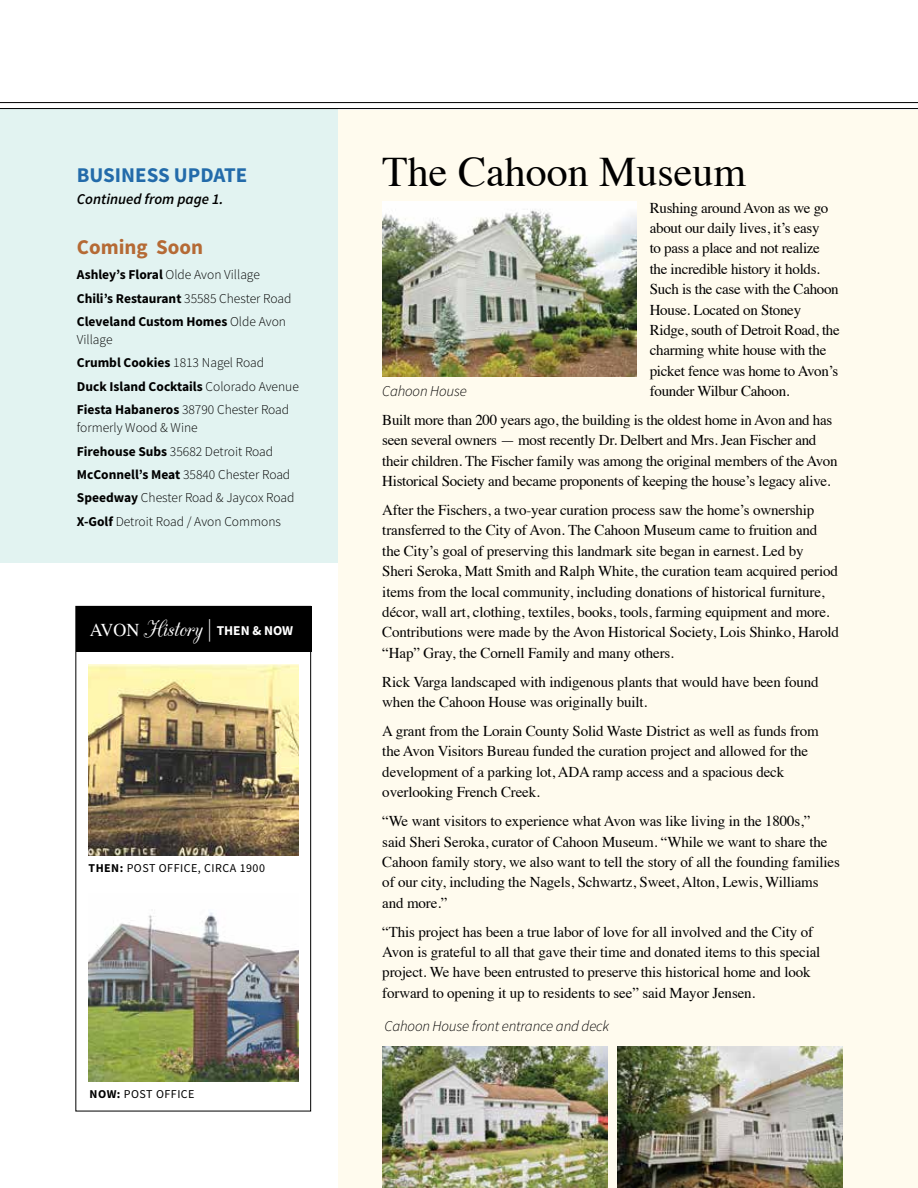
<style>
.page{position:relative;width:918px;height:1188px;background:#fff}
.page>*{position:absolute;margin:0;border:0;box-sizing:border-box;transform-origin:0 0}
.t1{font:42px "Times";color:#000}
.t2{font:700 21px "Source Sans Pro";color:#236baa}
.t3{font:700 21px "Source Sans Pro";color:#b56a35}
.t4{font:15px/20.4px "Times";letter-spacing:-.01em;color:#000}
.t5{font:italic 300 15px "Source Sans Pro";letter-spacing:-.01em;color:#000}
.t6{font:italic 600 15px "Source Sans Pro";color:#000}
.t7{font:300 13.5px/23.4px "Source Sans Pro";color:#000}
.t8{font:700 13.5px/23.4px "Source Sans Pro";color:#000}
.t9{font:700 13.5px "Source Sans Pro";color:#fff}
.t10{font:12px "Source Sans Pro";letter-spacing:.04em;color:#000}
.s1{font-weight:300}
.s2{font-weight:700}
.s3{font-family:"Times";font-weight:400;font-size:18px}
.s4{font-family:"CAC Champagne";font-weight:400;font-size:27px}
.s5{font-weight:300;font-size:22.5px}
</style>
<div class="page">
<div style="left:338px;top:111px;width:580px;height:1077px;background:#fffbee"></div>
<div style="left:0;top:108px;width:338px;height:454px;background:#e2f3f1"></div>
<hr style="left:0;top:108px;width:918px;height:1px;background:#000">
<hr style="left:0;top:102px;width:918px;height:1px;background:#000">
<div style="left:76px;top:606px;width:235px;height:46px;background:#000"></div>
<img style="left:382px;top:1047px;width:225px;height:141px">
<img style="left:618px;top:1046px;width:225px;height:142px">
<img style="left:382px;top:202px;width:254px;height:175px">
<img style="left:89px;top:665px;width:209px;height:190px">
<img style="left:89px;top:912px;width:209px;height:170px">
<h2 class="t2" style="left:77px;top:160px;width:172px">BUSINESS UPDATE</h2>
<p class="t6" style="left:77px;top:189px;width:148px">Continued from page 1.</p>
<h2 class="t3" style="left:77px;top:233px;width:128px">Coming Soon</h2>
<p class="t8" style="left:77px;top:263px;width:216px">Ashley’s Floral <span class="s1">Olde Avon Village<br></span>Chili’s Restaurant <span class="s1">35585 Chester Road<br></span>Cleveland Custom Homes <span class="s1">Olde Avon</span></p>
<p class="t7" style="left:77px;top:328px;width:224px">Village<br><span class="s2">Crumbl Cookies</span> 1813 Nagel Road<br><span class="s2">Duck Island Cocktails</span> Colorado Avenue<br><span class="s2">Fiesta Habaneros</span> 38790 Chester Road</p>
<p class="t7" style="left:77px;top:416px;width:219px">formerly Wood &amp; Wine<br><span class="s2">Firehouse Subs</span> 35682 Detroit Road<br><span class="s2">McConnell’s Meat</span> 35840 Chester Road<br><span class="s2">Speedway</span> Chester Road &amp; Jaycox Road<br><span class="s2">X-Golf</span> Detroit Road / Avon Commons</p>
<p class="t9" style="left:90px;top:622px;width:205px"><span class="s3">AVON</span> <span class="s4">History</span> <span class="s5">|</span> THEN &amp; NOW</p>
<p class="t10" style="left:89px;top:860px;width:178px"><span class="s2">THEN:</span> POST OFFICE, CIRCA 1900</p>
<p class="t10" style="left:90px;top:1087px;width:107px"><span class="s2">NOW:</span> POST OFFICE</p>
<h1 class="t1" style="left:382px;top:132px;width:365px">The Cahoon Museum</h1>
<p class="t4" style="left:650px;top:196px;width:191px">Rushing around Avon as we go about our daily lives, it’s easy<br>to pass a place and not realize the incredible history it holds.<br>Such is the case with the Cahoon<br>House. Located on Stoney<br>Ridge, south of Detroit Road, the charming white house with the picket fence was home to Avon’s founder Wilbur Cahoon.</p>
<p class="t4" style="left:382px;top:408px;width:457px">Built more than 200 years ago, the building is the oldest home in Avon and has seen several owners — most recently Dr. Delbert and Mrs. Jean Fischer and their children. The Fischer family was among the original members of the Avon Historical Society and became proponents of keeping the house’s legacy alive.</p>
<p class="t4" style="left:382px;top:499px;width:458px">After the Fischers, a two-year curation process saw the home’s ownership transferred to the City of Avon. The Cahoon Museum came to fruition and the City’s goal of preserving this landmark site began in earnest. Led by<br>Sheri Seroka, Matt Smith and Ralph White, the curation team acquired period items from the local community, including donations of historical furniture, décor, wall art, clothing, textiles, books, tools, farming equipment and more.<br>Contributions were made by the Avon Historical Society, Lois Shinko, Harold “Hap” Gray, the Cornell Family and many others.</p>
<p class="t4" style="left:382px;top:670px;width:438px">Rick Varga landscaped with indigenous plants that would have been found when the Cahoon House was originally built.</p>
<p class="t4" style="left:382px;top:720px;width:438px">A grant from the Lorain County Solid Waste District as well as funds from the Avon Visitors Bureau funded the curation project and allowed for the development of a parking lot, ADA ramp access and a spacious deck overlooking French Creek.</p>
<p class="t4" style="left:382px;top:810px;width:459px">“We want visitors to experience what Avon was like living in the 1800s,”<br>said Sheri Seroka, curator of Cahoon Museum. “While we want to share the Cahoon family story, we also want to tell the story of all the founding families of our city, including the Nagels, Schwartz, Sweet, Alton, Lewis, Williams and more.”</p>
<p class="t4" style="left:382px;top:920px;width:440px">“This project has been a true labor of love for all involved and the City of Avon is grateful to all that gave their time and donated items to this special project. We have been entrusted to preserve this historical home and look forward to opening it up to residents to see” said Mayor Jensen.</p>
<p class="t5" style="left:382px;top:382px;width:86px">Cahoon House</p>
<p class="t5" style="left:384px;top:1017px;width:226px">Cahoon House front entrance and deck</p>
</div>
